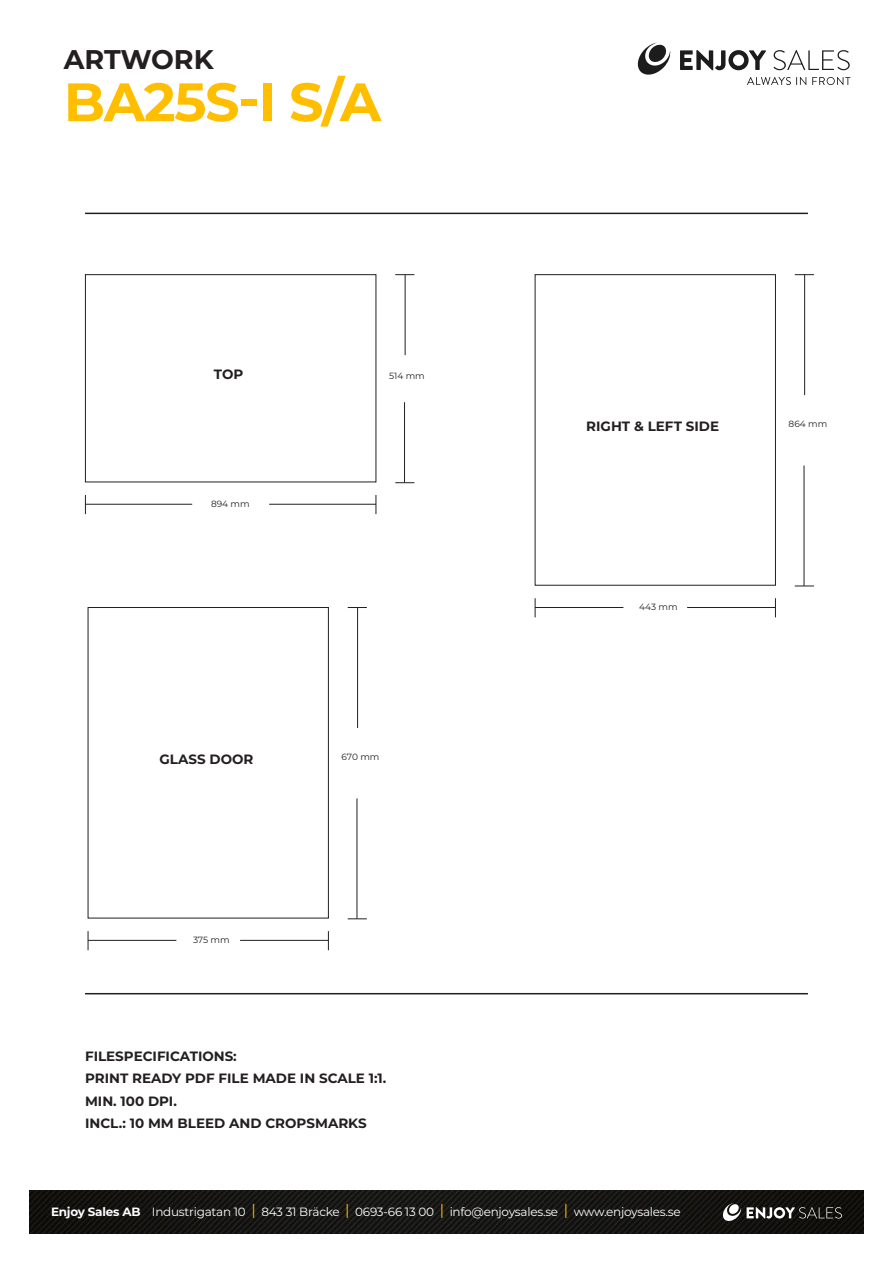
<style>
.page{position:relative;width:893px;height:1263px;background:#fff}
.page>*{position:absolute;margin:0;border:0;box-sizing:border-box;transform-origin:0 0}
.t1{font:700 54px "Montserrat";letter-spacing:-.025em;color:#ffbf00}
.t2{font:700 27px "Montserrat";letter-spacing:-.005em;color:#231f20}
.t3{font:700 13.5px "Montserrat";color:#231f20}
.t4{font:12px "Montserrat";letter-spacing:-.02em;color:#fff}
.t5{font:9px "Montserrat";color:#231f20}
.s1{font-weight:700}
.s2{font-size:15px;color:#ffbf00}
</style>
<div class="page">
<div style="left:85px;top:274px;width:291px;height:208px;border:1px solid #231f20"></div>
<div style="left:535px;top:274px;width:241px;height:312px;border:1px solid #231f20"></div>
<div style="left:88px;top:607px;width:241px;height:311px;border:1px solid #231f20"></div>
<hr style="left:85px;top:504px;width:107px;height:1px;background:#231f20">
<hr style="left:535px;top:607px;width:88px;height:1px;background:#231f20">
<hr style="left:88px;top:940px;width:88px;height:1px;background:#231f20">
<svg style="left:85px;top:495px;width:1px;height:19px"></svg>
<svg style="left:535px;top:598px;width:1px;height:19px"></svg>
<svg style="left:88px;top:931px;width:1px;height:19px"></svg>
<hr style="left:269px;top:504px;width:107px;height:1px;background:#231f20">
<hr style="left:687px;top:607px;width:89px;height:1px;background:#231f20">
<hr style="left:240px;top:940px;width:89px;height:1px;background:#231f20">
<svg style="left:376px;top:495px;width:1px;height:19px"></svg>
<svg style="left:775px;top:598px;width:1px;height:19px"></svg>
<svg style="left:328px;top:931px;width:1px;height:19px"></svg>
<hr style="left:405px;top:275px;width:1px;height:80px;background:#231f20">
<svg style="left:395px;top:274px;width:19px;height:1px"></svg>
<hr style="left:804px;top:275px;width:1px;height:120px;background:#231f20">
<svg style="left:795px;top:274px;width:19px;height:1px"></svg>
<hr style="left:357px;top:607px;width:1px;height:121px;background:#231f20">
<svg style="left:348px;top:607px;width:19px;height:1px"></svg>
<hr style="left:404px;top:402px;width:1px;height:81px;background:#231f20">
<svg style="left:395px;top:482px;width:19px;height:1px"></svg>
<hr style="left:804px;top:465px;width:1px;height:121px;background:#231f20">
<svg style="left:795px;top:586px;width:19px;height:1px"></svg>
<hr style="left:357px;top:798px;width:1px;height:121px;background:#231f20">
<svg style="left:348px;top:918px;width:19px;height:1px"></svg>
<img style="left:30px;top:1191px;width:833px;height:42px">
<svg style="left:722px;top:1203px;width:120px;height:19px;background:#484845"></svg>
<svg style="left:747px;top:77px;width:59px;height:8px"></svg>
<svg style="left:812px;top:77px;width:38px;height:8px"></svg>
<svg style="left:680px;top:50px;width:86px;height:20px"></svg>
<svg style="left:773px;top:50px;width:77px;height:20px"></svg>
<svg style="left:637px;top:43px;width:34px;height:32px"></svg>
<hr style="left:85px;top:213px;width:723px;height:1px;background:#231f20">
<hr style="left:85px;top:993px;width:723px;height:1px;background:#231f20">
<p class="t2" style="left:64px;top:40px;width:151px">ARTWORK</p>
<p class="t1" style="left:64px;top:63px;width:319px">BA25S-I S/A</p>
<p class="t3" style="left:214px;top:365px;width:31px">TOP</p>
<p class="t5" style="left:211px;top:497px;width:40px">894 mm</p>
<p class="t5" style="left:389px;top:370px;width:37px">514 mm</p>
<p class="t3" style="left:160px;top:749px;width:95px">GLASS DOOR</p>
<p class="t5" style="left:193px;top:933px;width:38px">375 mm</p>
<p class="t5" style="left:342px;top:750px;width:39px">670 mm</p>
<p class="t3" style="left:85px;top:1046px;width:153px">FILESPECIFICATIONS:</p>
<p class="t3" style="left:85px;top:1069px;width:303px">PRINT READY PDF FILE MADE IN SCALE 1:1.</p>
<p class="t3" style="left:85px;top:1091px;width:93px">MIN. 100 DPI.</p>
<p class="t3" style="left:85px;top:1113px;width:283px">INCL.: 10 MM BLEED AND CROPSMARKS</p>
<p class="t3" style="left:586px;top:416px;width:134px">RIGHT &amp; LEFT SIDE</p>
<p class="t5" style="left:639px;top:601px;width:40px">443 mm</p>
<p class="t4" style="left:51px;top:1203px;width:631px"><span class="s1">Enjoy Sales AB</span> Industrigatan 10 <span class="s2">|</span> 843 31 Bräcke <span class="s2">|</span> 0693-66 13 00 <span class="s2">|</span> info@enjoysales.se <span class="s2">|</span> www.enjoysales.se</p>
<p class="t5" style="left:789px;top:418px;width:40px">864 mm</p>
</div>
